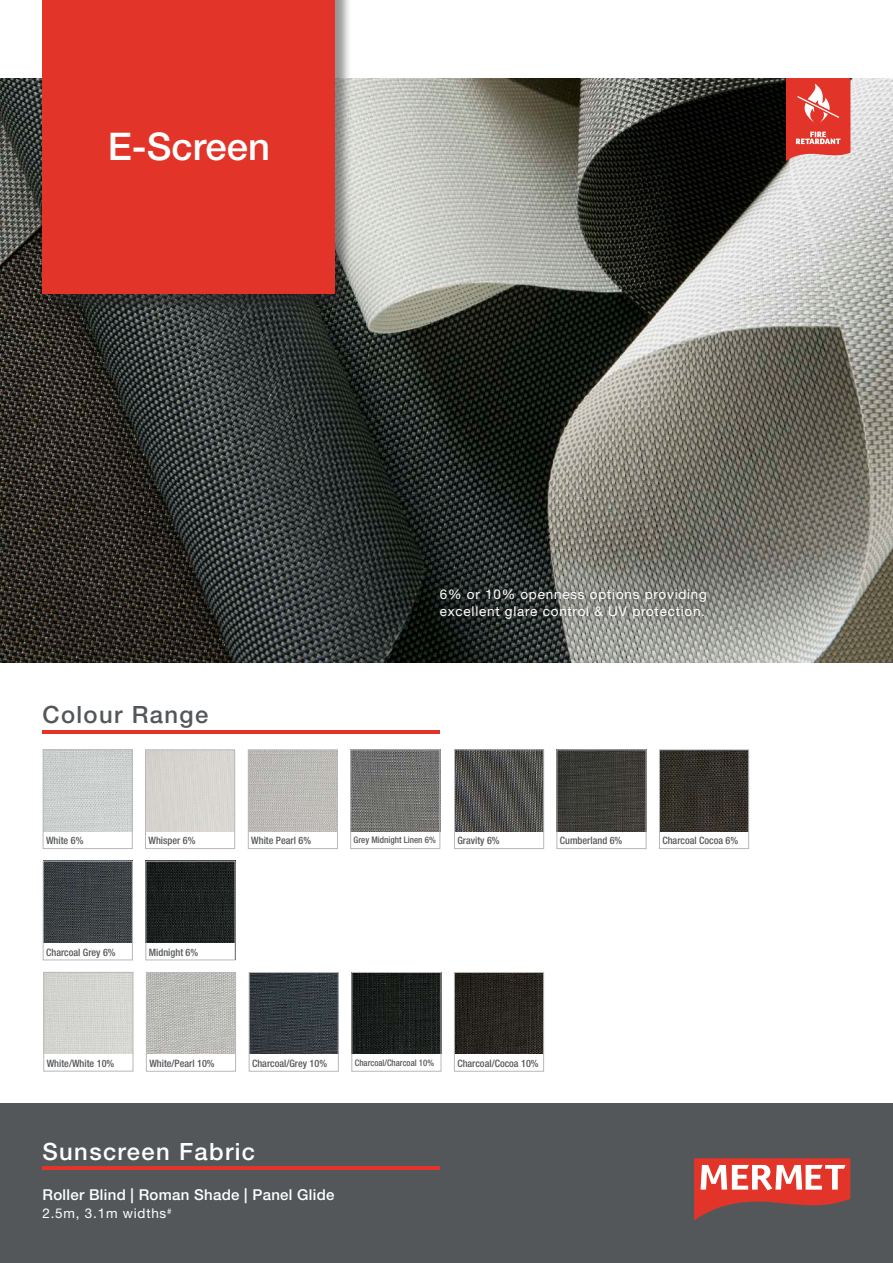
<style>
.page{position:relative;width:893px;height:1263px;background:#fff}
.page>*{position:absolute;margin:0;border:0;box-sizing:border-box;transform-origin:0 0}
.t1{font:500 38.25px "Helvetica Neue LT Std";color:#fff}
.t2{font:500 23.85px "Helvetica Neue LT Std";letter-spacing:.055em;color:#fff}
.t3{font:500 23.85px "Helvetica Neue LT Std";letter-spacing:.055em;color:#54575a}
.t4{font:500 15px "Helvetica Neue LT Std";letter-spacing:.02em;color:#fff}
.t5{font:13.5px/16.2px "Helvetica Neue LT Std";letter-spacing:.055em;color:#fff}
.t6{font:500 condensed 10.2px "Helvetica Neue LT Std";color:#54575a}
.t7{font:500 condensed 9px "Helvetica Neue LT Std";color:#54575a}
</style>
<div class="page">
<img style="left:0;top:78px;width:893px;height:585px">
<div style="left:0;top:1104px;width:893px;height:159px;background:#54575a"></div>
<hr style="left:43px;top:730px;width:397px;height:4px;background:#e23429">
<img style="left:45px;top:751px;width:86px;height:81px">
<div style="left:43px;top:749px;width:90px;height:100px;border:1px solid #b8b8b9"></div>
<div style="left:147px;top:751px;width:86px;height:81px;background:#d8d5d0"></div>
<div style="left:145px;top:749px;width:90px;height:100px;border:1px solid #b8b8b9"></div>
<div style="left:43px;top:0;width:309px;height:314px;background:#231f20;opacity:.47"></div>
<div style="left:43px;top:0;width:292px;height:293px;background:#e23429"></div>
<hr style="left:43px;top:1166px;width:397px;height:4px;background:#e23429">
<svg style="left:694px;top:1158px;width:156px;height:62px"></svg>
<svg style="left:786px;top:78px;width:64px;height:84px;background:#e5584f"></svg>
<img style="left:352px;top:751px;width:86px;height:81px">
<div style="left:350px;top:749px;width:90px;height:100px;border:1px solid #b8b8b9"></div>
<img style="left:45px;top:974px;width:86px;height:80px">
<div style="left:43px;top:972px;width:90px;height:99px;border:1px solid #b8b8b9"></div>
<img style="left:353px;top:974px;width:86px;height:80px">
<div style="left:351px;top:972px;width:90px;height:99px;border:1px solid #b8b8b9"></div>
<img style="left:147px;top:863px;width:86px;height:80px">
<div style="left:145px;top:861px;width:90px;height:99px;border:1px solid #b8b8b9"></div>
<img style="left:251px;top:974px;width:86px;height:80px">
<div style="left:249px;top:972px;width:90px;height:99px;border:1px solid #b8b8b9"></div>
<img style="left:45px;top:863px;width:86px;height:80px">
<div style="left:43px;top:861px;width:90px;height:99px;border:1px solid #b8b8b9"></div>
<img style="left:148px;top:974px;width:86px;height:80px">
<div style="left:146px;top:972px;width:90px;height:99px;border:1px solid #b8b8b9"></div>
<img style="left:456px;top:751px;width:86px;height:81px">
<div style="left:454px;top:749px;width:90px;height:100px;border:1px solid #b8b8b9"></div>
<img style="left:456px;top:974px;width:86px;height:80px">
<div style="left:454px;top:972px;width:90px;height:99px;border:1px solid #b8b8b9"></div>
<img style="left:250px;top:751px;width:86px;height:81px">
<div style="left:248px;top:749px;width:90px;height:100px;border:1px solid #b8b8b9"></div>
<img style="left:661px;top:751px;width:86px;height:81px">
<div style="left:659px;top:749px;width:90px;height:100px;border:1px solid #b8b8b9"></div>
<img style="left:558px;top:751px;width:86px;height:81px">
<div style="left:556px;top:749px;width:90px;height:100px;border:1px solid #b8b8b9"></div>
<div style="left:432px;top:582px;width:282px;height:44px;background:#231f20;opacity:.75"></div>
<h1 class="t1" style="left:108px;top:124px;width:164px">E-Screen</h1>
<h2 class="t3" style="left:43px;top:701px;width:167px">Colour Range</h2>
<h3 class="t5" style="left:440px;top:586px;width:269px">6% or 10% openness options providing excellent glare control &amp; UV protection.</h3>
<p class="t6" style="left:46px;top:834px;width:39px">White 6%</p>
<p class="t6" style="left:148px;top:834px;width:49px">Whisper 6%</p>
<p class="t6" style="left:46px;top:946px;width:71px">Charcoal Grey 6%</p>
<p class="t6" style="left:149px;top:946px;width:51px">Midnight 6%</p>
<p class="t6" style="left:251px;top:834px;width:61px">White Pearl 6%</p>
<p class="t6" style="left:560px;top:834px;width:64px">Cumberland 6%</p>
<p class="t6" style="left:662px;top:834px;width:77px">Charcoal Cocoa 6%</p>
<p class="t6" style="left:457px;top:834px;width:44px">Gravity 6%</p>
<p class="t7" style="left:354px;top:835px;width:84px">Grey Midnight Linen 6%</p>
<p class="t6" style="left:47px;top:1057px;width:69px">White/White 10%</p>
<p class="t7" style="left:355px;top:1057px;width:81px">Charcoal/Charcoal 10%</p>
<p class="t6" style="left:149px;top:1057px;width:67px">White/Pearl 10%</p>
<p class="t6" style="left:252px;top:1057px;width:77px">Charcoal/Grey 10%</p>
<p class="t6" style="left:457px;top:1057px;width:83px">Charcoal/Cocoa 10%</p>
<h2 class="t2" style="left:43px;top:1137px;width:214px">Sunscreen Fabric</h2>
<h3 class="t4" style="left:43px;top:1186px;width:294px">Roller Blind | Roman Shade | Panel Glide</h3>
<h3 class="t5" style="left:43px;top:1205px;width:131px">2.5m, 3.1m widths<sup>#</sup></h3>
</div>
